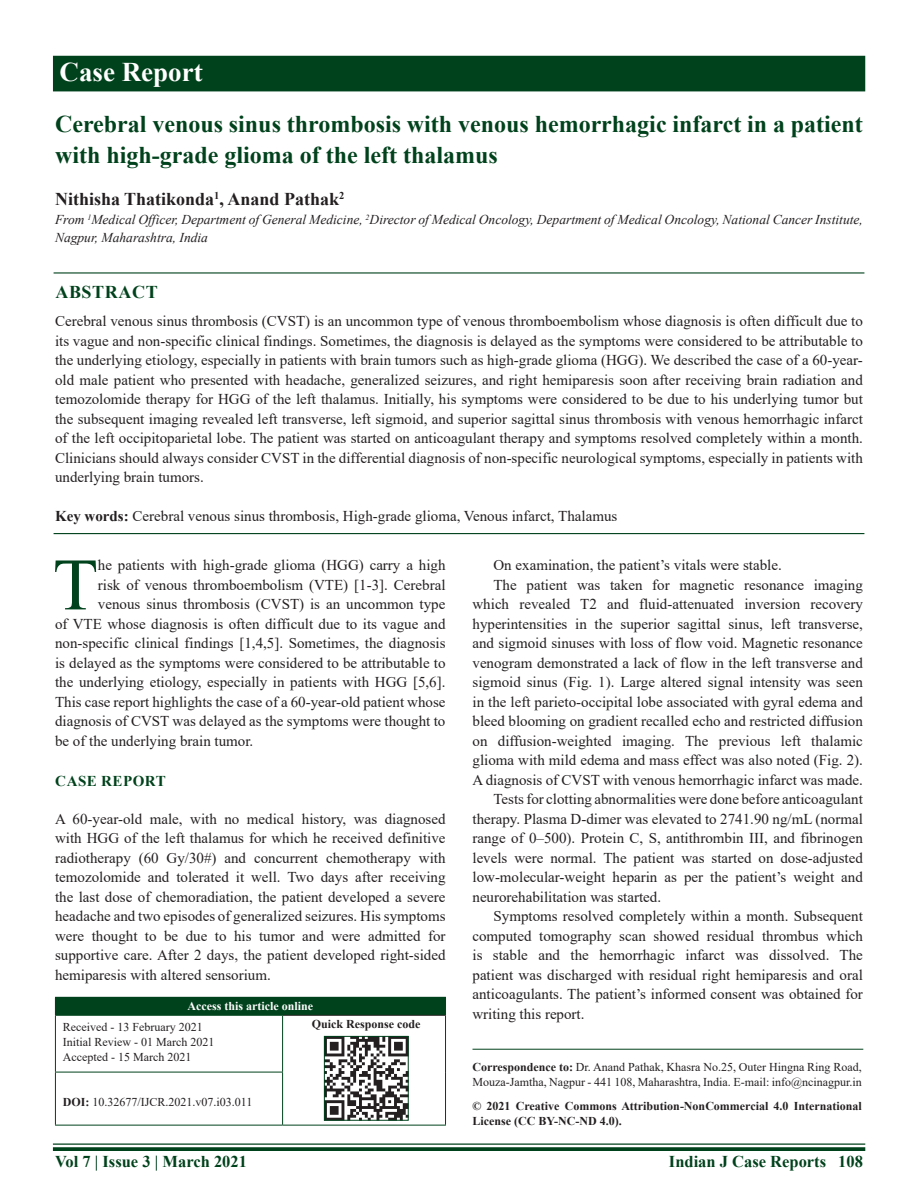
<style>
.page{position:relative;width:918px;height:1188px;background:#fff}
.page>*{position:absolute;margin:0;border:0;box-sizing:border-box;transform-origin:0 0}
.DROP_CAP_TX{font:73.95px "Times New Roman";color:#00421c}
.AH{font:700 27px "Times New Roman";color:#fff}
.AT{font:700 24px/31.5px "Times New Roman";color:#00421c}
.AU{font:700 18px "Times New Roman";color:#231f20}
.ABSH{font:700 18px "Times New Roman";letter-spacing:.035em;color:#00421c}
.RF{font:700 16.5px "Times New Roman";color:#00421c}
.TX{font:15px/19.5px "Times New Roman";color:#231f20;text-align:justify}
.ABS{font:15px/19.5px "Times New Roman";color:#231f20;text-align:justify}
.DROP_CAP_TX-2{font:15px "Times New Roman";color:#231f20}
.TXFL{font:15px/19.5px "Times New Roman";color:#231f20;text-align:justify}
.KWD{font:15px "Times New Roman";color:#231f20}
.t1{font:700 15px "Times New Roman";letter-spacing:.035em;color:#00421c}
.AFF{font:italic 13.5px/18px "Times New Roman";color:#231f20}
.ADD{font:12px/15px "Times New Roman";color:#231f20}
.CR{font:700 12px/15px "Times New Roman";color:#231f20}
.HIS{font:12px/15px "Times New Roman";color:#231f20}
.DOI{font:12px "Times New Roman";color:#231f20}
.AAO{font:700 12px "Times New Roman";color:#fff}
.QR{font:700 12px "Times New Roman";color:#231f20}
.s1{font-weight:700}
</style>
<div class="page">
<hr style="left:53px;top:1143px;width:812px;height:2px;background:#00421c">
<svg style="left:53px;top:1147px;width:812px;height:4px;background:#0f4d29"></svg>
<div style="left:53px;top:56px;width:812px;height:35px;background:#00421c"></div>
<hr style="left:54px;top:272px;width:810px;height:2px;background:#00421c">
<hr style="left:54px;top:533px;width:810px;height:1px;background:#00421c">
<div style="left:55px;top:997px;width:391px;height:18px;background:#00421c"></div>
<hr style="left:283px;top:1015px;width:162px;height:1px;background:#231f20">
<hr style="left:55px;top:1016px;width:1px;height:56px;background:#00421c">
<hr style="left:55px;top:1015px;width:228px;height:1px;background:#00421c">
<hr style="left:282px;top:1016px;width:1px;height:56px;background:#00421c">
<hr style="left:445px;top:1015px;width:1px;height:57px;background:#00421c">
<hr style="left:445px;top:1072px;width:1px;height:53px;background:#00421c">
<hr style="left:55px;top:1072px;width:1px;height:53px;background:#00421c">
<hr style="left:55px;top:1072px;width:228px;height:1px;background:#00421c">
<hr style="left:55px;top:1125px;width:228px;height:1px;background:#00421c">
<hr style="left:282px;top:1072px;width:1px;height:53px;background:#00421c">
<hr style="left:283px;top:1125px;width:163px;height:1px;background:#00421c">
<img style="left:326px;top:1038px;width:80px;height:80px">
<div style="left:324px;top:1036px;width:84px;height:84px;border:1px solid #00421c"></div>
<hr style="left:472px;top:1049px;width:391px;height:1px;background:#00421c">
<p class="AH" style="left:60px;top:52px;width:145px">Case Report</p>
<p class="AT" style="left:55px;top:107px;width:809px">Cerebral venous sinus thrombosis with venous hemorrhagic infarct in a patient with high-grade glioma of the left thalamus</p>
<p class="AU" style="left:55px;top:186px;width:291px">Nithisha Thatikonda<sup>1</sup>, Anand Pathak<sup>2</sup></p>
<p class="AFF" style="left:55px;top:210px;width:809px">From <sup>1</sup>Medical Officer, Department of General Medicine, <sup>2</sup>Director of Medical Oncology, Department of Medical Oncology, National Cancer Institute,<br>Nagpur, Maharashtra, India</p>
<p class="ABSH" style="left:55px;top:279px;width:104px">ABSTRACT</p>
<p class="ABS" style="left:55px;top:311px;width:809px">Cerebral venous sinus thrombosis (CVST) is an uncommon type of venous thromboembolism whose diagnosis is often difficult due to its vague and non-specific clinical findings. Sometimes, the diagnosis is delayed as the symptoms were considered to be attributable to the underlying etiology, especially in patients with brain tumors such as high-grade glioma (HGG). We described the case of a 60-year&shy;old male patient who presented with headache, generalized seizures, and right hemiparesis soon after receiving brain radiation and temozolomide therapy for HGG of the left thalamus. Initially, his symptoms were considered to be due to his underlying tumor but the subsequent imaging revealed left transverse, left sigmoid, and superior sagittal sinus thrombosis with venous hemorrhagic infarct of the left occipitoparietal lobe. The patient was started on anticoagulant therapy and symptoms resolved completely within a month.<br>Clinicians should always consider CVST in the differential diagnosis of non-specific neurological symptoms, especially in patients with underlying brain tumors.</p>
<p class="KWD" style="left:55px;top:505px;width:564px"><span class="s1">Key words:</span> Cerebral venous sinus thrombosis, High-grade glioma, Venous infarct, Thalamus</p>
<p class="DROP_CAP_TX" style="left:53px;top:533px;width:47px">T</p>
<p class="DROP_CAP_TX-2" style="left:98px;top:555px;width:349px">he patients with high-grade glioma (HGG) carry a high</p>
<p class="DROP_CAP_TX-2" style="left:98px;top:574px;width:349px">risk of venous thromboembolism (VTE) [1-3]. Cerebral</p>
<p class="DROP_CAP_TX-2" style="left:98px;top:594px;width:349px">venous sinus thrombosis (CVST) is an uncommon type</p>
<p class="DROP_CAP_TX-2" style="left:55px;top:613px;width:392px">of VTE whose diagnosis is often difficult due to its vague and</p>
<p class="DROP_CAP_TX-2" style="left:55px;top:633px;width:392px">non-specific clinical findings [1,4,5]. Sometimes, the diagnosis</p>
<p class="DROP_CAP_TX-2" style="left:55px;top:652px;width:392px">is delayed as the symptoms were considered to be attributable to</p>
<p class="DROP_CAP_TX-2" style="left:55px;top:672px;width:392px">the underlying etiology, especially in patients with HGG [5,6].</p>
<p class="DROP_CAP_TX-2" style="left:55px;top:691px;width:392px">This case report highlights the case of a 60-year-old patient whose</p>
<p class="DROP_CAP_TX-2" style="left:55px;top:711px;width:392px">diagnosis of CVST was delayed as the symptoms were thought to</p>
<p class="DROP_CAP_TX-2" style="left:55px;top:730px;width:200px">be of the underlying brain tumor.</p>
<h1 class="t1" style="left:55px;top:771px;width:112px">CASE REPORT</h1>
<p class="TXFL" style="left:55px;top:809px;width:392px">A 60-year-old male, with no medical history, was diagnosed with HGG of the left thalamus for which he received definitive radiotherapy (60 Gy/30#) and concurrent chemotherapy with temozolomide and tolerated it well. Two days after receiving the last dose of chemoradiation, the patient developed a severe headache and two episodes of generalized seizures. His symptoms were thought to be due to his tumor and were admitted for supportive care. After 2 days, the patient developed right-sided hemiparesis with altered sensorium.</p>
<p class="AAO" style="left:188px;top:998px;width:127px">Access this article online</p>
<p class="HIS" style="left:63px;top:1019px;width:153px">Received - 13 February 2021<br>Initial Review - 01 March 2021<br>Accepted - 15 March 2021</p>
<p class="QR" style="left:312px;top:1015px;width:110px">Quick Response code</p>
<p class="DOI" style="left:63px;top:1094px;width:191px"><span class="s1">DOI:</span> 10.32677/IJCR.2021.v07.i03.011</p>
<p class="TX" style="left:494px;top:555px;width:290px">On examination, the patient’s vitals were stable.</p>
<p class="TX" style="left:472px;top:575px;width:392px;text-indent:21px">The patient was taken for magnetic resonance imaging which revealed T2 and fluid-attenuated inversion recovery hyperintensities in the superior sagittal sinus, left transverse, and sigmoid sinuses with loss of flow void. Magnetic resonance venogram demonstrated a lack of flow in the left transverse and sigmoid sinus (Fig. 1). Large altered signal intensity was seen in the left parieto-occipital lobe associated with gyral edema and bleed blooming on gradient recalled echo and restricted diffusion on diffusion-weighted imaging. The previous left thalamic glioma with mild edema and mass effect was also noted (Fig. 2).<br>A diagnosis of CVST with venous hemorrhagic infarct was made.</p>
<p class="TX" style="left:472px;top:789px;width:392px;text-indent:21px">Tests for clotting abnormalities were done before anticoagulant therapy. Plasma D-dimer was elevated to 2741.90 ng/mL (normal range of 0–500). Protein C, S, antithrombin III, and fibrinogen levels were normal. The patient was started on dose-adjusted low-molecular-weight heparin as per the patient’s weight and neurorehabilitation was started.</p>
<p class="TX" style="left:472px;top:906px;width:392px;text-indent:21px">Symptoms resolved completely within a month. Subsequent computed tomography scan showed residual thrombus which is stable and the hemorrhagic infarct was dissolved. The patient was discharged with residual right hemiparesis and oral anticoagulants. The patient’s informed consent was obtained for writing this report.</p>
<p class="ADD" style="left:472px;top:1059px;width:391px"><span class="s1">Correspondence to:</span> Dr. Anand Pathak, Khasra No.25, Outer Hingna Ring Road,<br>Mouza-Jamtha, Nagpur - 441 108, Maharashtra, India. E-mail: info@ncinagpur.in</p>
<p class="CR" style="left:472px;top:1099px;width:391px">© 2021 Creative Commons Attribution-NonCommercial 4.0 International<br>License (CC BY-NC-ND 4.0).</p>
<p class="RF" style="left:55px;top:1150px;width:193px">Vol 7 | Issue 3 | March 2021</p>
<p class="RF" style="left:669px;top:1150px;width:195px">Indian J Case Reports 108</p>
</div>
